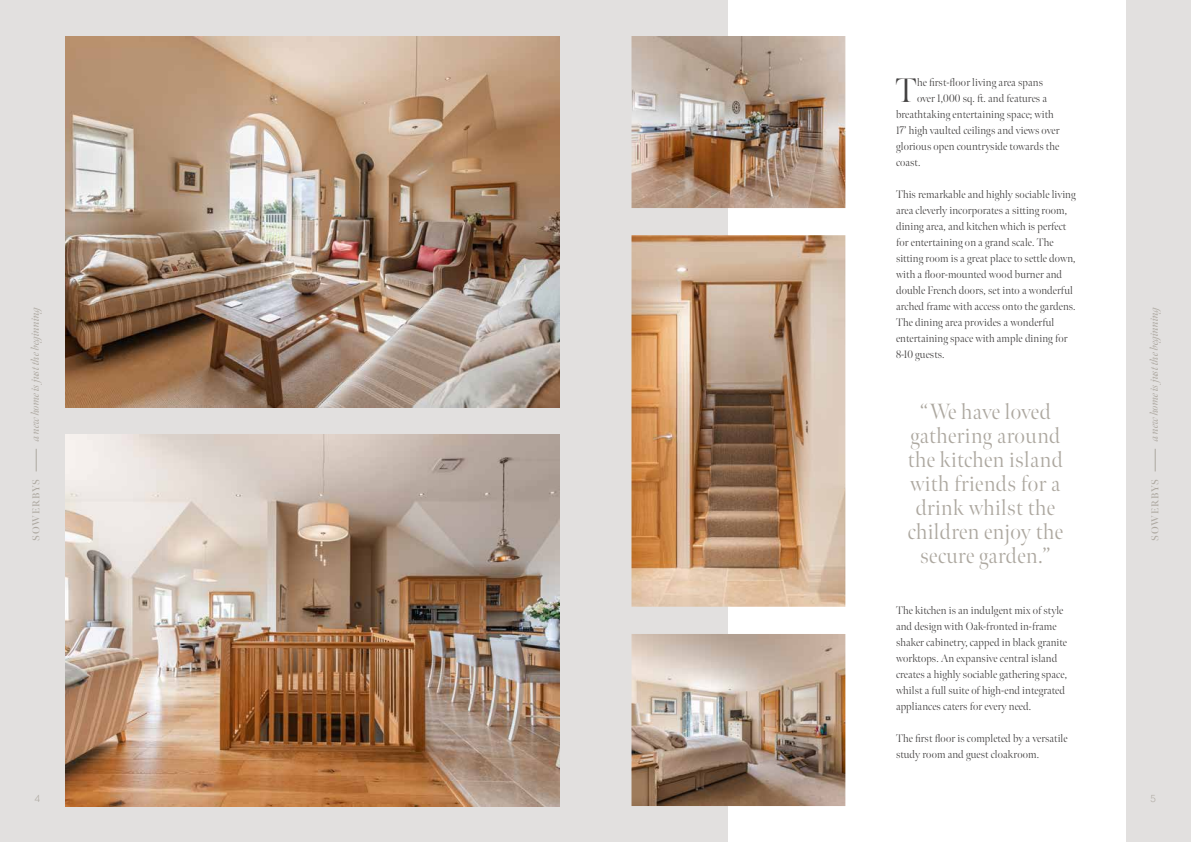
<style>
.page{position:relative;width:1191px;height:842px;background:#fff}
.page>*{position:absolute;margin:0;border:0;box-sizing:border-box;transform-origin:0 0}
.t1{font:300 34px "Meno Banner";color:#434141}
.t2{font:300 22px/24px "Meno Banner";letter-spacing:.02em;color:#ada8a0;text-align:center}
.t3{font:300 11px/16px "Meno Banner";letter-spacing:.01em;color:#434141}
.t4{font:italic 11px "Meno Banner";letter-spacing:-.01em;color:#ada8a0}
.t5{font:600 10px "Meno Banner";letter-spacing:.08em;color:#ada8a0}
.t6{font:300 10px "Quasimoda";color:#ada8a0}
</style>
<div class="page">
<div style="left:0;top:0;width:595px;height:842px;background:#e2e0df"></div>
<div style="left:595px;top:0;width:596px;height:842px;background:#e2e0df"></div>
<svg style="left:36px;top:449px;width:1px;height:22px"></svg>
<svg style="left:1155px;top:449px;width:1px;height:22px"></svg>
<div style="left:728px;top:0;width:397px;height:842px;background:#fff"></div>
<img style="left:631px;top:235px;width:214px;height:372px">
<img style="left:631px;top:36px;width:214px;height:172px">
<img style="left:631px;top:634px;width:214px;height:172px">
<img style="left:66px;top:36px;width:493px;height:371px">
<img style="left:66px;top:434px;width:493px;height:372px">
<h1 class="t1" style="left:895px;top:70px;width:23px">T</h1>
<p class="t3" style="left:917px;top:74px;width:127px">he first-floor living area spans</p>
<p class="t3" style="left:917px;top:90px;width:132px">over 1,000 sq. ft. and features a</p>
<p class="t3" style="left:896px;top:106px;width:159px">breathtaking entertaining space; with</p>
<p class="t3" style="left:896px;top:122px;width:165px">17’ high vaulted ceilings and views over</p>
<p class="t3" style="left:896px;top:138px;width:165px">glorious open countryside towards the</p>
<p class="t3" style="left:896px;top:154px;width:26px">coast.</p>
<p class="t3" style="left:896px;top:186px;width:181px">This remarkable and highly sociable living area cleverly incorporates a sitting room, dining area, and kitchen which is perfect for entertaining on a grand scale. The sitting room is a great place to settle down, with a floor-mounted wood burner and double French doors, set into a wonderful arched frame with access onto the gardens.<br>The dining area provides a wonderful entertaining space with ample dining for 8-10 guests.</p>
<p class="t4" style="left:29px;top:441px;width:138px;rotate:-90deg">a new home is just the beginning</p>
<p class="t4" style="left:1147px;top:441px;width:138px;rotate:-90deg">a new home is just the beginning</p>
<h2 class="t2" style="left:907px;top:400px;width:157px">“We have loved gathering around the kitchen island with friends for a drink whilst the children enjoy the secure garden.”</h2>
<p class="t5" style="left:30px;top:541px;width:63px;rotate:-90deg">SOWERBYS</p>
<p class="t5" style="left:1149px;top:541px;width:63px;rotate:-90deg">SOWERBYS</p>
<p class="t3" style="left:896px;top:602px;width:173px">The kitchen is an indulgent mix of style and design with Oak-fronted in-frame shaker cabinetry, capped in black granite worktops. An expansive central island creates a highly sociable gathering space, whilst a full suite of high-end integrated appliances caters for every need.</p>
<p class="t3" style="left:896px;top:730px;width:173px">The first floor is completed by a versatile study room and guest cloakroom.</p>
<p class="t6" style="left:35px;top:791px;width:7px">4</p>
<p class="t6" style="left:1150px;top:791px;width:7px">5</p>
</div>
